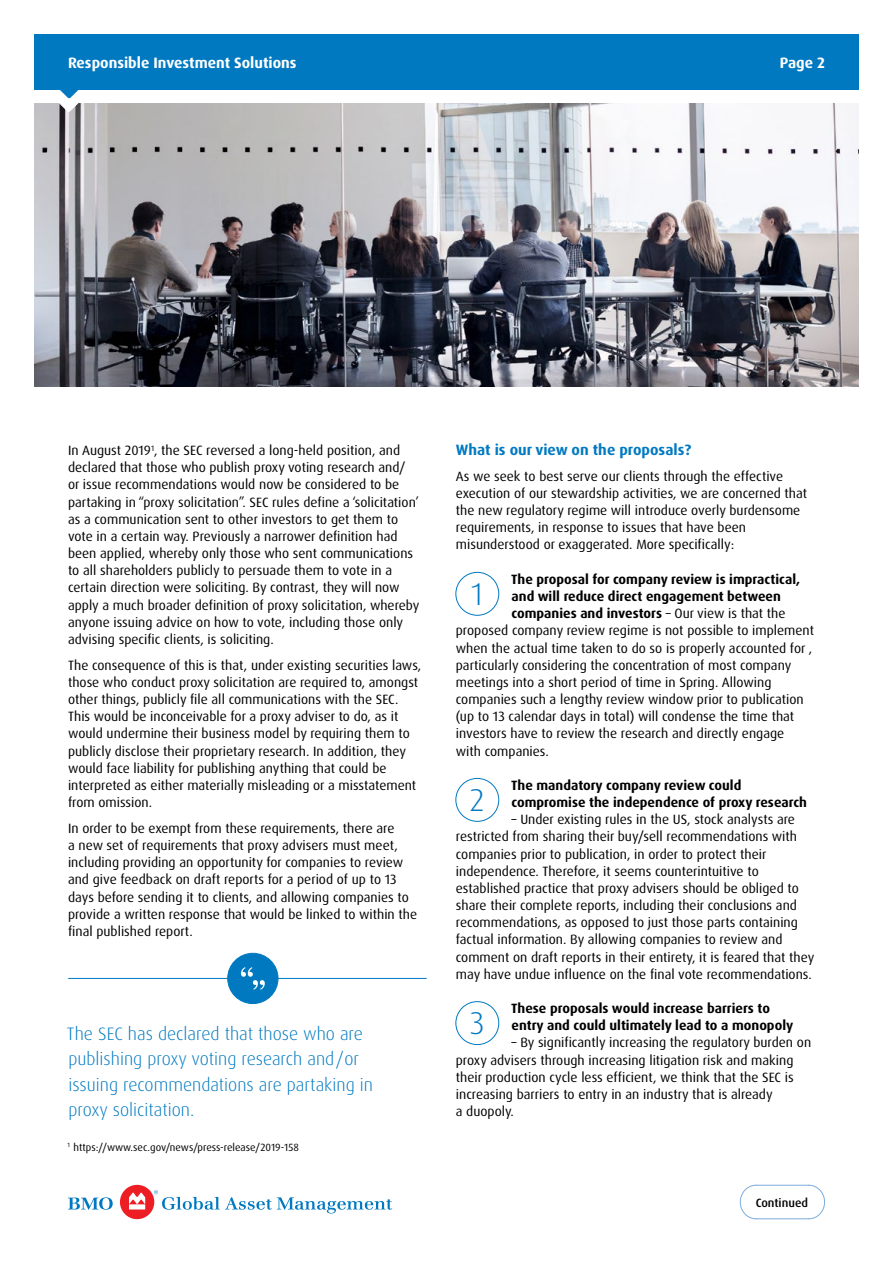
<style>
.page{position:relative;width:893px;height:1263px;background:#fff}
.page>*{position:absolute;margin:0;border:0;box-sizing:border-box;transform-origin:0 0}
.t1{font:300 31.5px "Dax Pro";color:#0079c1}
.t2{font:300 18px/25.5px "Dax Pro";color:#0079c1}
.t3{font:700 15px "Dax Pro";color:#fff}
.t4{font:700 15px "Dax Pro";color:#0079c1}
.t5{font:13.5px/17.1px "Dax Pro";color:#000}
.t6{font:700 13.5px/17.1px "Dax Pro";color:#000}
.t7{font:500 12px "Dax Pro";color:#000}
.t8{font:10.5px "Dax Pro";color:#000}
.s1{font-weight:400}
</style>
<div class="page">
<img style="left:34px;top:112px;width:825px;height:274px">
<div style="left:34px;top:34px;width:825px;height:56px;background:#0079c1"></div>
<svg style="left:34px;top:90px;width:825px;height:22px"></svg>
<hr style="left:68px;top:978px;width:359px;height:1px;background:#0079c1">
<div style="left:228px;top:953px;width:50px;height:50px;background:#0079c1;border-radius:50%"></div>
<div style="left:227px;top:953px;width:51px;height:51px;border:1px solid #0079c1;border-radius:50%"></div>
<svg style="left:241px;top:967px;width:24px;height:23px"></svg>
<svg style="left:739px;top:1184px;width:86px;height:35px"></svg>
<svg style="left:68px;top:1197px;width:45px;height:13px"></svg>
<div style="left:120px;top:1185px;width:34px;height:34px;background:#ed1d24;border-radius:50%"></div>
<svg style="left:129px;top:1192px;width:16px;height:17px"></svg>
<svg style="left:154px;top:1190px;width:238px;height:23px"></svg>
<div style="left:455px;top:572px;width:44px;height:44px;border:1px solid #0079c1;border-radius:50%"></div>
<div style="left:455px;top:778px;width:44px;height:44px;border:1px solid #0079c1;border-radius:50%"></div>
<div style="left:455px;top:1001px;width:44px;height:44px;border:1px solid #0079c1;border-radius:50%"></div>
<p class="t3" style="left:68px;top:53px;width:230px">Responsible Investment Solutions</p>
<p class="t3" style="left:780px;top:53px;width:47px">Page 2</p>
<p class="t5" style="left:68px;top:442px;width:353px">In August 2019<sup>1</sup>, the SEC reversed a long-held position, and declared that those who publish proxy voting research and/ or issue recommendations would now be considered to be partaking in “proxy solicitation”. SEC rules define a ‘solicitation’ as a communication sent to other investors to get them to vote in a certain way. Previously a narrower definition had been applied, whereby only those who sent communications to all shareholders publicly to persuade them to vote in a certain direction were soliciting. By contrast, they will now apply a much broader definition of proxy solicitation, whereby anyone issuing advice on how to vote, including those only advising specific clients, is soliciting.</p>
<p class="t5" style="left:68px;top:656px;width:355px">The consequence of this is that, under existing securities laws, those who conduct proxy solicitation are required to, amongst other things, publicly file all communications with the SEC.<br>This would be inconceivable for a proxy adviser to do, as it would undermine their business model by requiring them to publicly disclose their proprietary research. In addition, they would face liability for publishing anything that could be interpreted as either materially misleading or a misstatement from omission.</p>
<p class="t5" style="left:68px;top:820px;width:351px">In order to be exempt from these requirements, there are<br>a new set of requirements that proxy advisers must meet, including providing an opportunity for companies to review and give feedback on draft reports for a period of up to 13 days before sending it to clients, and allowing companies to provide a written response that would be linked to within the final published report.</p>
<h2 class="t2" style="left:67px;top:1021px;width:308px">The SEC has declared that those who are publishing proxy voting research and/or issuing recommendations are partaking in proxy solicitation.</h2>
<p class="t8" style="left:68px;top:1140px;width:233px"><sup>1</sup> https://www.sec.gov/news/press-release/2019-158</p>
<p class="t4" style="left:456px;top:440px;width:237px">What is our view on the proposals?</p>
<p class="t5" style="left:456px;top:468px;width:353px">As we seek to best serve our clients through the effective execution of our stewardship activities, we are concerned that the new regulatory regime will introduce overly burdensome requirements, in response to issues that have been misunderstood or exaggerated. More specifically:</p>
<h1 class="t1" style="left:471px;top:574px;width:14px">1</h1>
<p class="t6" style="left:511px;top:571px;width:291px">The proposal for company review is impractical,</p>
<p class="t6" style="left:511px;top:588px;width:271px">and will reduce direct engagement between</p>
<p class="t6" style="left:511px;top:605px;width:276px">companies and investors <span class="s1">– Our view is that the</span></p>
<p class="t5" style="left:456px;top:622px;width:360px">proposed company review regime is not possible to implement</p>
<p class="t5" style="left:456px;top:639px;width:358px">when the actual time taken to do so is properly accounted for ,</p>
<p class="t5" style="left:456px;top:656px;width:337px">particularly considering the concentration of most company</p>
<p class="t5" style="left:456px;top:674px;width:317px">meetings into a short period of time in Spring. Allowing</p>
<p class="t5" style="left:456px;top:691px;width:349px">companies such a lengthy review window prior to publication</p>
<p class="t5" style="left:456px;top:708px;width:340px">(up to 13 calendar days in total) will condense the time that</p>
<p class="t5" style="left:456px;top:725px;width:330px">investors have to review the research and directly engage</p>
<p class="t5" style="left:456px;top:742px;width:95px">with companies.</p>
<h1 class="t1" style="left:470px;top:780px;width:16px">2</h1>
<p class="t6" style="left:511px;top:777px;width:297px">The mandatory company review could compromise the independence of proxy research</p>
<p class="t5" style="left:456px;top:811px;width:360px;text-indent:56px">– Under existing rules in the US, stock analysts are restricted from sharing their buy/sell recommendations with companies prior to publication, in order to protect their independence. Therefore, it seems counterintuitive to established practice that proxy advisers should be obliged to share their complete reports, including their conclusions and recommendations, as opposed to just those parts containing factual information. By allowing companies to review and comment on draft reports in their entirety, it is feared that they may have undue influence on the final vote recommendations.</p>
<h1 class="t1" style="left:470px;top:1003px;width:16px">3</h1>
<p class="t6" style="left:511px;top:1000px;width:284px">These proposals would increase barriers to entry and could ultimately lead to a monopoly</p>
<p class="t5" style="left:456px;top:1034px;width:357px;text-indent:56px">– By significantly increasing the regulatory burden on proxy advisers through increasing litigation risk and making their production cycle less efficient, we think that the SEC is increasing barriers to entry in an industry that is already<br>a duopoly.</p>
<p class="t7" style="left:756px;top:1195px;width:54px">Continued</p>
</div>
